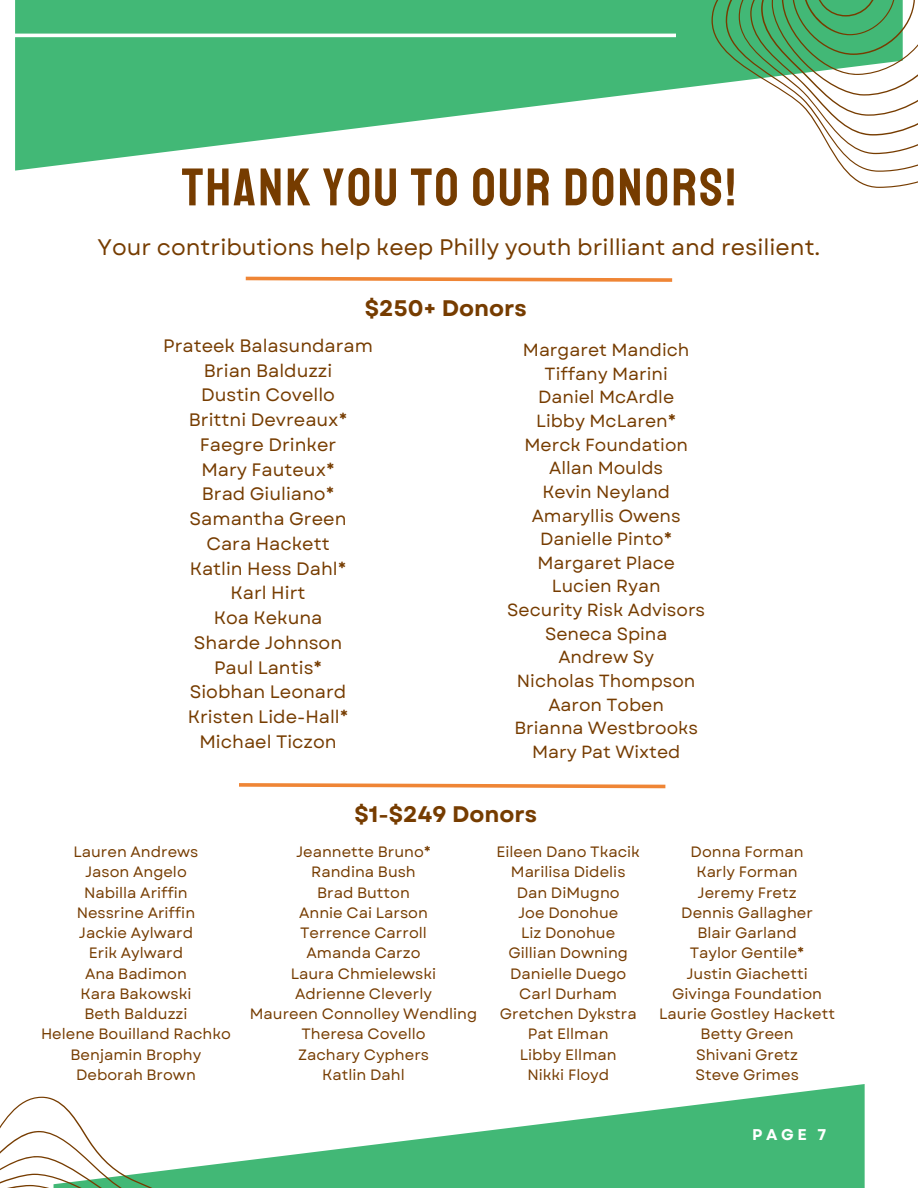
<style>
.page{position:relative;width:918px;height:1188px;background:#fff}
.page>*{position:absolute;margin:0;border:0;box-sizing:border-box;transform-origin:0 0}
.t1{font:52.95px "Staatliches";letter-spacing:.045em;color:#763c00}
.t2{font:22.5px "Garet";color:#763c00}
.t3{font:700 22.5px "Garet";color:#763c00}
.t4{font:18px/24.8px "Garet";color:#763c00;text-align:center}
.t5{font:17.55px/23.7px "Garet";color:#763c00;text-align:center}
.t6{font:700 15.6px "Garet";color:#fff}
.t7{font:15px/20.2px "Garet";color:#763c00;text-align:center}
</style>
<div class="page">
<svg style="left:15px;top:0;width:697px;height:171px;fill:#42b876"></svg>
<svg style="left:209px;top:1084px;width:656px;height:104px;fill:#42b876"></svg>
<svg style="left:0;top:1096px;width:209px;height:92px"></svg>
<svg style="left:712px;top:0;width:206px;height:188px"></svg>
<hr style="left:0;top:34px;width:676px;height:3px;background:#fff">
<svg style="left:245px;top:276px;width:428px;height:6px"></svg>
<svg style="left:239px;top:783px;width:427px;height:6px"></svg>
<h1 class="t1" style="left:182px;top:155px;width:556px">THANK YOU TO OUR DONORS!</h1>
<h2 class="t2" style="left:98px;top:230px;width:724px">Your contributions help keep Philly youth brilliant and resilient.</h2>
<h2 class="t3" style="left:365px;top:291px;width:163px">$250+ Donors</h2>
<p class="t4" style="left:163px;top:333px;width:211px">Prateek Balasundaram<br>Brian Balduzzi<br>Dustin Covello<br>Brittni Devreaux*<br>Faegre Drinker<br>Mary Fauteux*<br>Brad Giuliano*<br>Samantha Green<br>Cara Hackett<br>Katlin Hess Dahl*<br>Karl Hirt<br>Koa Kekuna<br>Sharde Johnson<br>Paul Lantis*<br>Siobhan Leonard<br>Kristen Lide-Hall*<br>Michael Ticzon</p>
<p class="t5" style="left:507px;top:338px;width:200px">Margaret Mandich<br>Tiffany Marini<br>Daniel McArdle<br>Libby McLaren*<br>Merck Foundation<br>Allan Moulds<br>Kevin Neyland<br>Amaryllis Owens<br>Danielle Pinto*<br>Margaret Place<br>Lucien Ryan<br>Security Risk Advisors<br>Seneca Spina<br>Andrew Sy<br>Nicholas Thompson<br>Aaron Toben<br>Brianna Westbrooks<br>Mary Pat Wixted</p>
<h2 class="t3" style="left:355px;top:798px;width:184px">$1-$249 Donors</h2>
<p class="t7" style="left:41px;top:842px;width:191px">Lauren Andrews<br>Jason Angelo<br>Nabilla Ariffin<br>Nessrine Ariffin<br>Jackie Aylward<br>Erik Aylward<br>Ana Badimon<br>Kara Bakowski<br>Beth Balduzzi<br>Helene Bouilland Rachko<br>Benjamin Brophy<br>Deborah Brown</p>
<p class="t7" style="left:250px;top:842px;width:229px">Jeannette Bruno*<br>Randina Bush<br>Brad Button<br>Annie Cai Larson<br>Terrence Carroll<br>Amanda Carzo<br>Laura Chmielewski<br>Adrienne Cleverly<br>Maureen Connolley Wendling<br>Theresa Covello<br>Zachary Cyphers<br>Katlin Dahl</p>
<p class="t7" style="left:496px;top:842px;width:145px">Eileen Dano Tkacik<br>Marilisa Didelis<br>Dan DiMugno<br>Joe Donohue<br>Liz Donohue<br>Gillian Downing<br>Danielle Duego<br>Carl Durham<br>Gretchen Dykstra<br>Pat Ellman<br>Libby Ellman<br>Nikki Floyd</p>
<p class="t7" style="left:659px;top:842px;width:177px">Donna Forman<br>Karly Forman<br>Jeremy Fretz<br>Dennis Gallagher<br>Blair Garland<br>Taylor Gentile*<br>Justin Giachetti<br>Givinga Foundation<br>Laurie Gostley Hackett<br>Betty Green<br>Shivani Gretz<br>Steve Grimes</p>
<p class="t6" style="left:752px;top:1123px;width:76px">PAGE 7</p>
</div>
